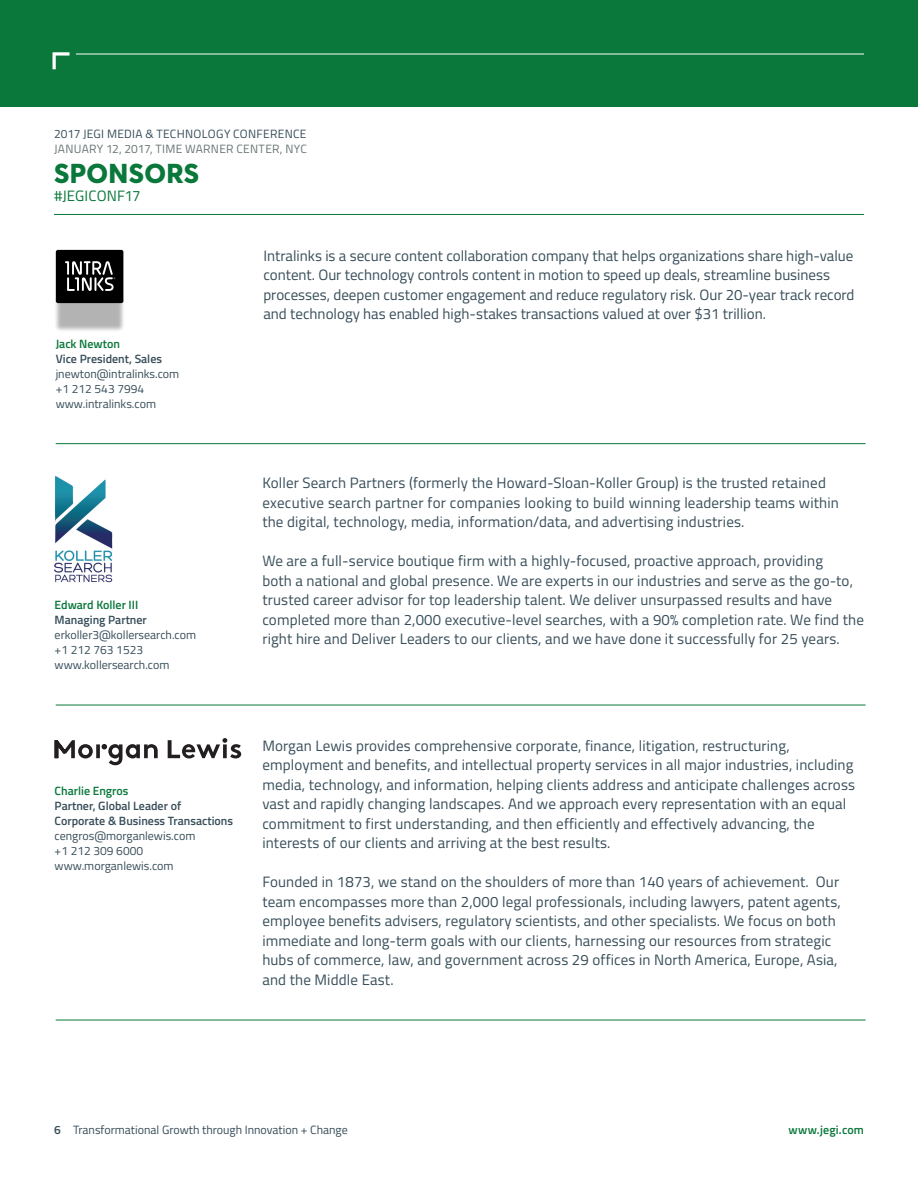
<style>
.page{position:relative;width:918px;height:1188px;background:#fff}
.page>*{position:absolute;margin:0;border:0;box-sizing:border-box;transform-origin:0 0}
.t1{font:800 27px "Averta Std";letter-spacing:.015em;color:#09783a}
.t2{font:15px/19.5px "Titillium Web";letter-spacing:.01em;color:#374d59}
.t3{font:15px "Titillium Web";letter-spacing:.015em;color:#09783a}
.t4{font:12px "Titillium Web";color:#374d59}
.t5{font:600 12px "Titillium Web";color:#374d59}
.t6{font:600 12px "Titillium Web";color:#09783a}
.t7{font:12px "Titillium Web";letter-spacing:.025em;color:#697474}
.t8{font:12px "Titillium Web";letter-spacing:.025em;color:#374d59}
.s1{font-weight:600}
</style>
<div class="page">
<hr style="left:56px;top:443px;width:810px;height:1px;background:#09783a">
<hr style="left:56px;top:705px;width:810px;height:1px;background:#09783a">
<img style="left:55px;top:294px;width:69px;height:37px">
<div style="left:56px;top:250px;width:67px;height:53px;background:#000001;border-radius:2px"></div>
<svg style="left:65px;top:261px;width:50px;height:30px"></svg>
<svg style="left:55px;top:738px;width:186px;height:27px"></svg>
<img style="left:55px;top:476px;width:58px;height:107px">
<hr style="left:54px;top:214px;width:810px;height:1px;background:#09783a">
<hr style="left:56px;top:1020px;width:810px;height:1px;background:#09783a">
<div style="left:0;top:0;width:918px;height:107px;background:#09783a"></div>
<svg style="left:53px;top:52px;width:17px;height:17px"></svg>
<hr style="left:76px;top:54px;width:788px;height:1px;background:#fff">
<p class="t8" style="left:54px;top:125px;width:254px">2017 JEGI MEDIA &amp; TECHNOLOGY CONFERENCE</p>
<p class="t7" style="left:54px;top:140px;width:254px">JANUARY 12, 2017, TIME WARNER CENTER, NYC</p>
<p class="t1" style="left:54px;top:156px;width:147px">SPONSORS</p>
<p class="t3" style="left:54px;top:185px;width:88px">#JEGICONF17</p>
<p class="t6" style="left:56px;top:335px;width:66px">Jack Newton</p>
<p class="t5" style="left:56px;top:350px;width:108px">Vice President, Sales</p>
<p class="t4" style="left:56px;top:365px;width:125px">jnewton@intralinks.com</p>
<p class="t4" style="left:56px;top:380px;width:90px">+1 212 543 7994</p>
<p class="t4" style="left:56px;top:395px;width:102px">www.intralinks.com</p>
<p class="t6" style="left:55px;top:596px;width:85px">Edward Koller III</p>
<p class="t5" style="left:55px;top:611px;width:94px">Managing Partner</p>
<p class="t4" style="left:55px;top:626px;width:143px">erkoller3@kollersearch.com</p>
<p class="t4" style="left:55px;top:641px;width:90px">+1 212 763 1523</p>
<p class="t4" style="left:55px;top:656px;width:116px">www.kollersearch.com</p>
<p class="t6" style="left:55px;top:782px;width:75px">Charlie Engros</p>
<p class="t5" style="left:55px;top:797px;width:128px">Partner, Global Leader of</p>
<p class="t5" style="left:55px;top:812px;width:180px">Corporate &amp; Business Transactions</p>
<p class="t4" style="left:55px;top:827px;width:142px">cengros@morganlewis.com</p>
<p class="t4" style="left:55px;top:842px;width:90px">+1 212 309 6000</p>
<p class="t4" style="left:55px;top:857px;width:120px">www.morganlewis.com</p>
<p class="t2" style="left:263px;top:245px;width:593px">Intralinks is a secure content collaboration company that helps organizations share high-value content. Our technology controls content in motion to speed up deals, streamline business processes, deepen customer engagement and reduce regulatory risk. Our 20-year track record and technology has enabled high-stakes transactions valued at over $31 trillion.</p>
<p class="t2" style="left:262px;top:473px;width:578px">Koller Search Partners (formerly the Howard-Sloan-Koller Group) is the trusted retained executive search partner for companies looking to build winning leadership teams within the digital, technology, media, information/data, and advertising industries.</p>
<p class="t2" style="left:262px;top:551px;width:603px">We are a full-service boutique firm with a highly-focused, proactive approach, providing<br>both a national and global presence. We are experts in our industries and serve as the go-to, trusted career advisor for top leadership talent. We deliver unsurpassed results and have completed more than 2,000 executive-level searches, with a 90% completion rate. We find the right hire and Deliver Leaders to our clients, and we have done it successfully for 25 years.</p>
<p class="t2" style="left:262px;top:735px;width:594px">Morgan Lewis provides comprehensive corporate, finance, litigation, restructuring, employment and benefits, and intellectual property services in all major industries, including media, technology, and information, helping clients address and anticipate challenges across vast and rapidly changing landscapes. And we approach every representation with an equal commitment to first understanding, and then efficiently and effectively advancing, the interests of our clients and arriving at the best results.</p>
<p class="t2" style="left:262px;top:872px;width:580px">Founded in 1873, we stand on the shoulders of more than 140 years of achievement. Our team encompasses more than 2,000 legal professionals, including lawyers, patent agents, employee benefits advisers, regulatory scientists, and other specialists. We focus on both immediate and long-term goals with our clients, harnessing our resources from strategic hubs of commerce, law, and government across 29 offices in North America, Europe, Asia, and the Middle East.</p>
<p class="t4" style="left:54px;top:1121px;width:295px"><span class="s1">6</span> Transformational Growth through Innovation + Change</p>
<p class="t6" style="left:789px;top:1121px;width:77px">www.jegi.com</p>
</div>
